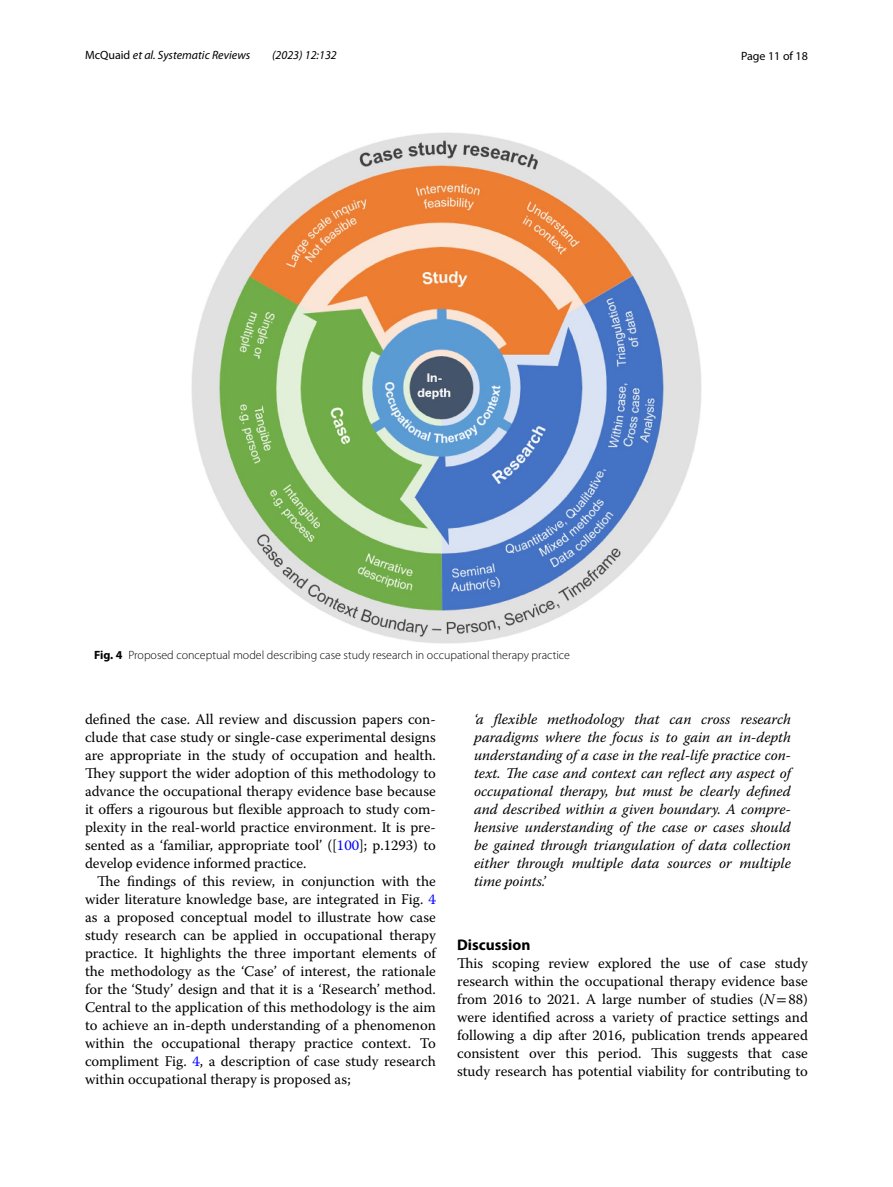
<style>
.page{position:relative;width:893px;height:1187px;background:#fff}
.page>*{position:absolute;margin:0;border:0;box-sizing:border-box;transform-origin:0 0}
.t1{font:700 15.45px "Myriad Pro";color:#000}
.t2{font:14.7px/18px "Warnock Pro";color:#000;text-align:justify}
.t3{font:italic 14.7px/18px "Warnock Pro";color:#000;text-align:justify}
.t4{font:300 12px "Myriad Pro";color:#000}
.t5{font:italic 12px "Myriad Pro";color:#000}
.t6{font:12px "Myriad Pro";color:#000}
.s1{font-style:normal}
.s2{font-weight:700}
.s3{color:#00f}
.s4{font-style:italic}
.s5{font-family:"STIX"}
</style>
<div class="page">
<img style="left:191px;top:133px;width:511px;height:510px">
<p class="t5" style="left:85px;top:48px;width:167px"><span class="s1">McQuaid</span> et al. Systematic Reviews</p>
<p class="t5" style="left:272px;top:48px;width:66px">(2023) 12:132</p>
<p class="t6" style="left:741px;top:48px;width:68px">Page 11 of 18</p>
<p class="t4" style="left:94px;top:648px;width:477px"><span class="s2">Fig. 4</span> Proposed conceptual model describing case study research in occupational therapy practice</p>
<p class="t2" style="left:85px;top:710px;width:352px">defined the case. All review and discussion papers con&shy;clude that case study or single-case experimental designs are appropriate in the study of occupation and health.<br>They support the wider adoption of this methodology to advance the occupational therapy evidence base because it offers a rigourous but flexible approach to study com&shy;plexity in the real-world practice environment. It is pre&shy;sented as a ‘familiar, appropriate tool’ ([<span class="s3">100</span>]; p.1293) to develop evidence informed practice.</p>
<p class="t2" style="left:85px;top:872px;width:352px;text-indent:12px">The findings of this review, in conjunction with the wider literature knowledge base, are integrated in Fig. <span class="s3">4 </span>as a proposed conceptual model to illustrate how case study research can be applied in occupational therapy practice. It highlights the three important elements of the methodology as the ‘Case’ of interest, the rationale for the ‘Study’ design and that it is a ‘Research’ method.<br>Central to the application of this methodology is the aim to achieve an in-depth understanding of a phenomenon within the occupational therapy practice context. To compliment Fig. <span class="s3">4</span>, a description of case study research within occupational therapy is proposed as;</p>
<p class="t3" style="left:474px;top:710px;width:318px">‘a flexible methodology that can cross research paradigms where the focus is to gain an in-depth understanding of a case in the real-life practice con&shy;text. The case and context can reflect any aspect of occupational therapy, but must be clearly defined and described within a given boundary. A compre&shy;hensive understanding of the case or cases should be gained through triangulation of data collection either through multiple data sources or multiple time points.’</p>
<p class="t1" style="left:457px;top:934px;width:75px">Discussion</p>
<p class="t2" style="left:457px;top:953px;width:352px">This scoping review explored the use of case study research within the occupational therapy evidence base from 2016 to 2021. A large number of studies (<span class="s4">N</span><span class="s5">=</span>88) were identified across a variety of practice settings and following a dip after 2016, publication trends appeared consistent over this period. This suggests that case study research has potential viability for contributing to</p>
</div>
